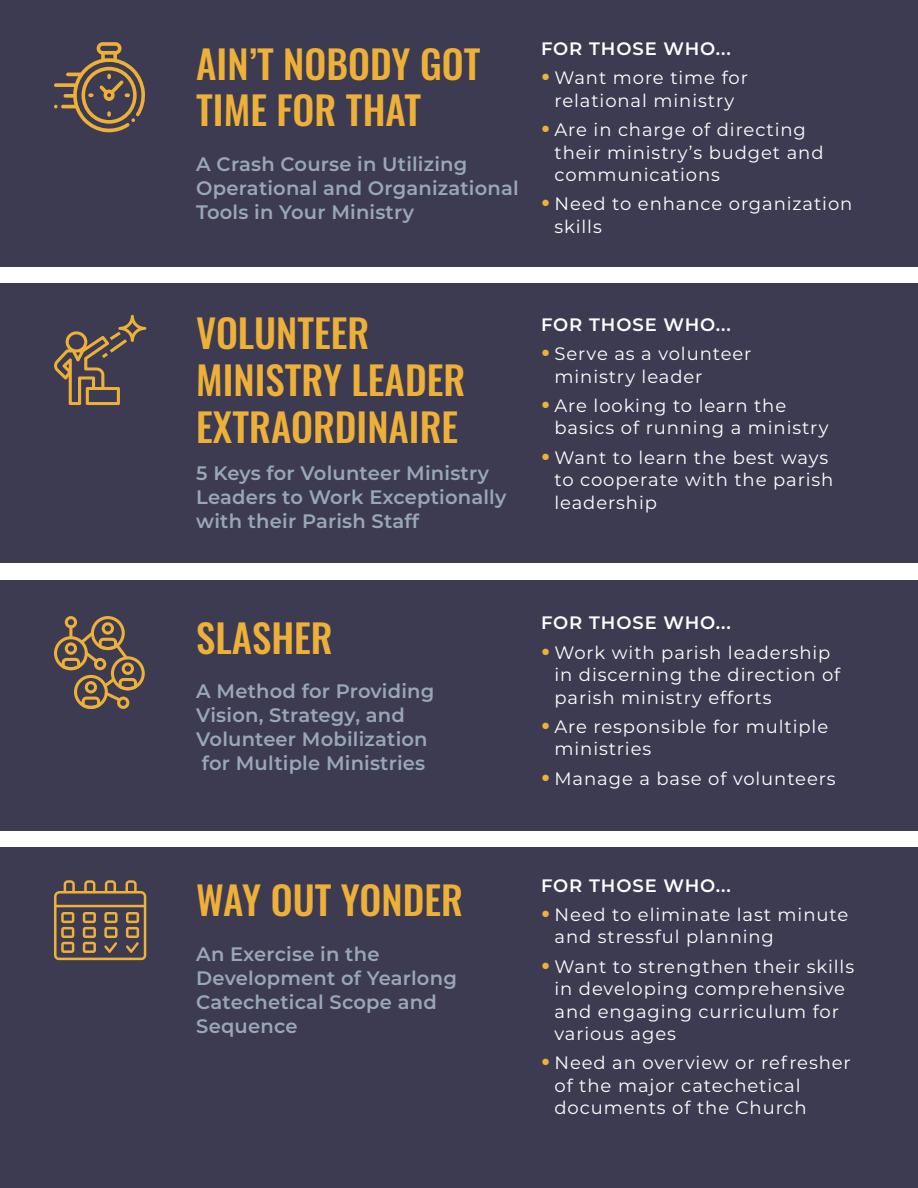
<style>
.page{position:relative;width:918px;height:1188px;background:#fff}
.page>*{position:absolute;margin:0;border:0;box-sizing:border-box;transform-origin:0 0}
.GD_Info_L{font:500 39px/46.8px "Oswald";color:#edb038}
.GD_Name_L{font:500 39px/46.8px "Oswald";color:#edb038}
.GD_Info_L-2{font:600 19.5px/24px "Montserrat";letter-spacing:.01em;color:#99a8b5}
.t1{font:18px/22.5px "Montserrat";letter-spacing:.05em;color:#fff}
.GD_Info_L-3{font:600 18px "Montserrat";letter-spacing:.05em;color:#fff}
.s1{font-weight:700;font-size:25.5px;color:#edb038}
</style>
<div class="page">
<div style="left:0;top:283px;width:918px;height:280px;background:#3d3b52"></div>
<div style="left:0;top:580px;width:918px;height:251px;background:#3d3b52"></div>
<div style="left:0;top:848px;width:918px;height:340px;background:#3d3b52"></div>
<div style="left:0;top:0;width:918px;height:266px;background:#3d3b52"></div>
<svg style="left:54px;top:42px;width:91px;height:90px"></svg>
<svg style="left:54px;top:315px;width:92px;height:90px"></svg>
<svg style="left:54px;top:616px;width:91px;height:93px"></svg>
<hr style="left:69px;top:625px;width:3px;height:14px;background:#edb038;border-radius:2px">
<svg style="left:54px;top:880px;width:92px;height:80px"></svg>
<p class="GD_Info_L" style="left:196px;top:43px;width:286px">AIN’T NOBODY GOT<br>TIME FOR THAT</p>
<p class="GD_Info_L-2" style="left:196px;top:151px;width:324px">A Crash Course in Utilizing<br>Operational and Organizational<br>Tools in Your Ministry</p>
<p class="GD_Info_L-3" style="left:541px;top:36px;width:191px">FOR THOSE WHO...</p>
<p class="t1" style="left:541px;top:66px;width:208px;text-align:center"><span class="s1">•</span> Want more time for relational ministry</p>
<p class="t1" style="left:555px;top:118px;width:271px;text-indent:-14px"><span class="s1">•</span> Are in charge of directing their ministry’s budget and communications</p>
<p class="t1" style="left:555px;top:192px;width:299px;text-indent:-14px"><span class="s1">•</span> Need to enhance organization skills</p>
<p class="GD_Name_L" style="left:196px;top:313px;width:271px">VOLUNTEER<br>MINISTRY LEADER<br>EXTRAORDINAIRE</p>
<p class="GD_Info_L-2" style="left:196px;top:461px;width:312px">5 Keys for Volunteer Ministry<br>Leaders to Work Exceptionally with their Parish Staff</p>
<p class="GD_Info_L-3" style="left:541px;top:312px;width:191px">FOR THOSE WHO...</p>
<p class="t1" style="left:555px;top:342px;width:198px;text-indent:-14px"><span class="s1">•</span> Serve as a volunteer ministry leader</p>
<p class="t1" style="left:555px;top:394px;width:275px;text-indent:-14px"><span class="s1">•</span> Are looking to learn the basics of running a ministry</p>
<p class="t1" style="left:555px;top:445px;width:280px;text-indent:-14px"><span class="s1">•</span> Want to learn the best ways to cooperate with the parish leadership</p>
<p class="GD_Info_L" style="left:196px;top:617px;width:138px">SLASHER</p>
<p class="GD_Info_L-2" style="left:196px;top:679px;width:240px">A Method for Providing<br>Vision, Strategy, and<br>Volunteer Mobilization for Multiple Ministries</p>
<p class="GD_Info_L-3" style="left:541px;top:610px;width:191px">FOR THOSE WHO...</p>
<p class="t1" style="left:555px;top:640px;width:287px;text-indent:-14px"><span class="s1">•</span> Work with parish leadership in discerning the direction of parish ministry efforts</p>
<p class="t1" style="left:555px;top:715px;width:275px;text-indent:-14px"><span class="s1">•</span> Are responsible for multiple ministries</p>
<p class="t1" style="left:541px;top:766px;width:296px"><span class="s1">•</span> Manage a base of volunteers</p>
<p class="GD_Info_L" style="left:196px;top:879px;width:268px">WAY OUT YONDER</p>
<p class="GD_Info_L-2" style="left:196px;top:941px;width:262px">An Exercise in the<br>Development of Yearlong<br>Catechetical Scope and<br>Sequence</p>
<p class="GD_Info_L-3" style="left:541px;top:873px;width:191px">FOR THOSE WHO...</p>
<p class="t1" style="left:555px;top:903px;width:295px;text-indent:-14px"><span class="s1">•</span> Need to eliminate last minute and stressful planning</p>
<p class="t1" style="left:555px;top:954px;width:301px;text-indent:-14px"><span class="s1">•</span> Want to strengthen their skills in developing comprehensive and engaging curriculum for various ages</p>
<p class="t1" style="left:555px;top:1051px;width:298px;text-indent:-14px"><span class="s1">•</span> Need an overview or refresher of the major catechetical documents of the Church</p>
</div>
